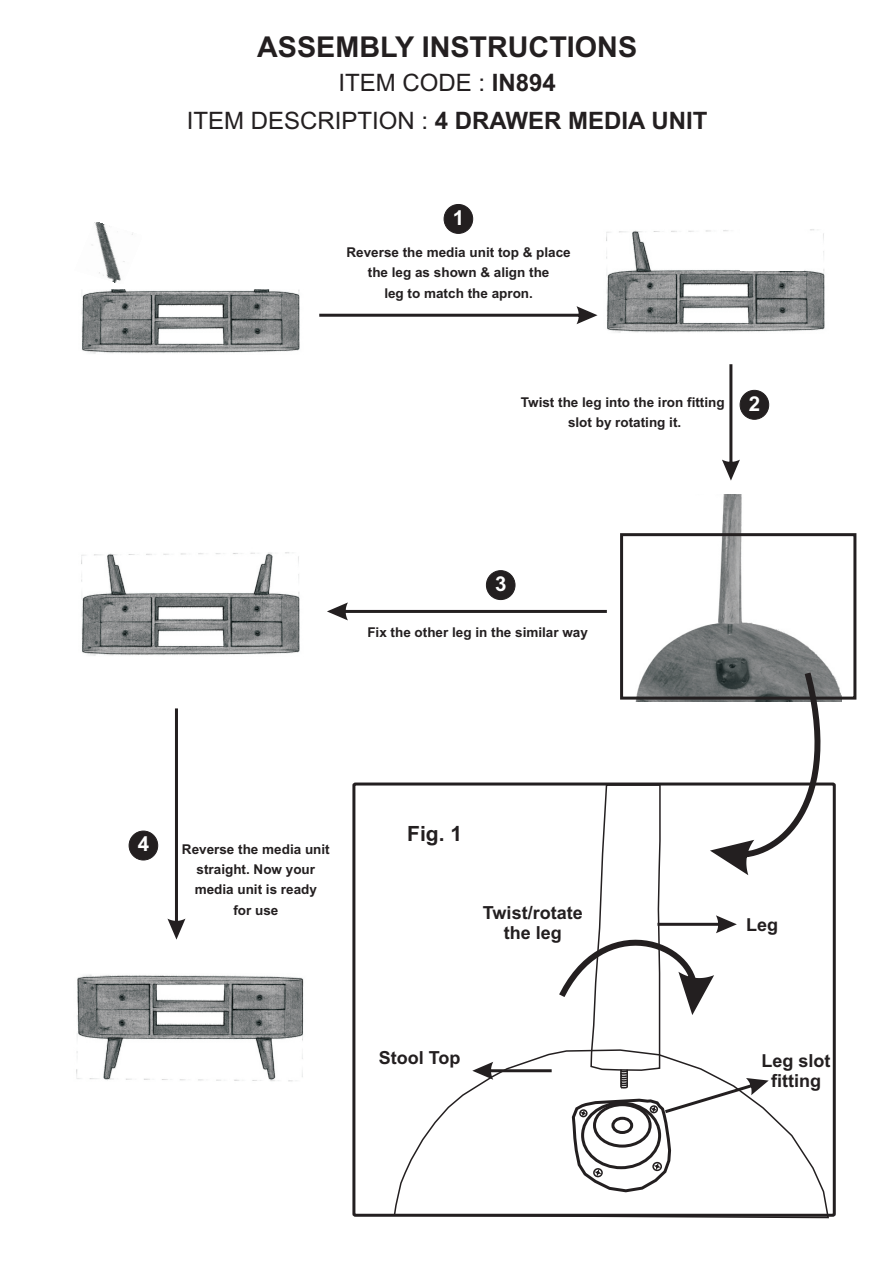
<style>
.page{position:relative;width:893px;height:1263px;background:#fff}
.page>*{position:absolute;margin:0;border:0;box-sizing:border-box;transform-origin:0 0}
.t1{font:700 28.8px "Arial";color:#231f20}
.t2{font:24px/38.5px "Arial";color:#231f20;text-align:center}
.t3{font:700 21px "Arial";color:#231f20}
.t4{font:700 20.55px "Arial";color:#fff}
.t5{font:700 18px/20.1px "Arial";color:#231f20;text-align:center}
.t6{font:700 13.5px/20.2px "Arial";color:#231f20;text-align:center}
.s1{font-weight:700}
</style>
<div class="page">
<img style="left:645px;top:494px;width:196px;height:208px">
<div style="left:620px;top:533px;width:236px;height:167px;border:3px solid #231f20"></div>
<div style="left:740px;top:390px;width:29px;height:29px;background:#231f20;border:1px solid #231f20;border-radius:50%"></div>
<div style="left:129px;top:831px;width:29px;height:29px;background:#231f20;border:1px solid #231f20;border-radius:50%"></div>
<div style="left:486px;top:570px;width:29px;height:30px;background:#231f20;border:1px solid #231f20;border-radius:50%"></div>
<svg style="left:319px;top:306px;width:278px;height:18px"></svg>
<svg style="left:722px;top:364px;width:18px;height:117px"></svg>
<svg style="left:327px;top:602px;width:280px;height:18px"></svg>
<svg style="left:167px;top:708px;width:18px;height:231px"></svg>
<div style="left:444px;top:204px;width:29px;height:30px;background:#231f20;border:1px solid #231f20;border-radius:50%"></div>
<img style="left:91px;top:222px;width:42px;height:61px">
<svg style="left:394px;top:1051px;width:435px;height:168px"></svg>
<div style="left:352px;top:782px;width:484px;height:435px;border:3px solid #231f20"></div>
<svg style="left:559px;top:672px;width:261px;height:522px"></svg>
<img style="left:81px;top:289px;width:219px;height:65px">
<img style="left:606px;top:229px;width:219px;height:104px">
<img style="left:81px;top:552px;width:219px;height:104px">
<img style="left:76px;top:974px;width:228px;height:108px">
<div style="left:740px;top:210px;width:64px;height:61px;background:#fff"></div>
<h1 class="t1" style="left:257px;top:36px;width:382px">ASSEMBLY INSTRUCTIONS</h1>
<h2 class="t2" style="left:187px;top:65px;width:522px">ITEM CODE : <span class="s1">IN894<br></span>ITEM DESCRIPTION : <span class="s1">4 DRAWER MEDIA UNIT</span></h2>
<h3 class="t4" style="left:453px;top:210px;width:13px">1</h3>
<p class="t6" style="left:346px;top:244px;width:226px">Reverse the media unit top &amp; place the leg as shown &amp; align the<br>leg to match the apron.</p>
<p class="t6" style="left:521px;top:393px;width:205px">Twist the leg into the iron fitting slot by rotating it.</p>
<h3 class="t4" style="left:749px;top:396px;width:13px">2</h3>
<h3 class="t4" style="left:495px;top:576px;width:13px">3</h3>
<p class="t6" style="left:367px;top:624px;width:222px">Fix the other leg in the similar way</p>
<h3 class="t4" style="left:138px;top:836px;width:13px">4</h3>
<p class="t6" style="left:182px;top:840px;width:149px">Reverse the media unit straight. Now your media unit is ready<br>for use</p>
<h3 class="t3" style="left:407px;top:825px;width:56px">Fig. 1</h3>
<h3 class="t5" style="left:483px;top:904px;width:101px">Twist/rotate the leg</h3>
<h3 class="t5" style="left:746px;top:916px;width:34px">Leg</h3>
<h3 class="t5" style="left:379px;top:1049px;width:83px">Stool Top</h3>
<h3 class="t5" style="left:761px;top:1052px;width:71px">Leg slot fitting</h3>
</div>
